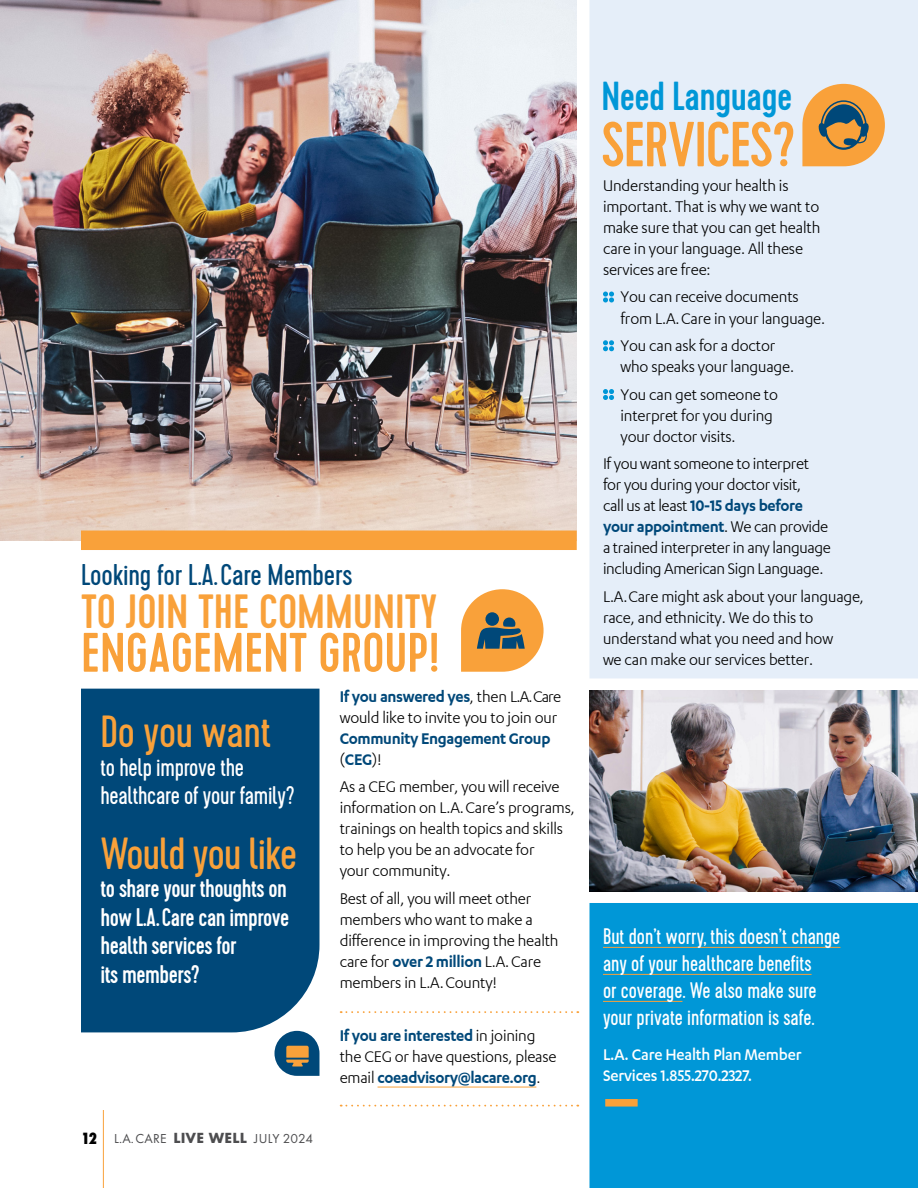
<style>
.page{position:relative;width:918px;height:1188px;background:#fff}
.page>*{position:absolute;margin:0;border:0;box-sizing:border-box;transform-origin:0 0}
.t1{font:500 63.6px "Cervo";letter-spacing:-.02em;color:#f9a13a}
.t2{font:500 55.5px "Cervo";color:#f9a13a}
.t3{font:500 48px "Cervo";color:#f9a13a}
.t4{font:45px "Cervo";letter-spacing:-.02em;color:#f9a13a}
.t5{font:500 40.5px "Cervo";letter-spacing:-.015em;color:#0097d7}
.t6{font:30px "Cervo";letter-spacing:-.005em;color:#004879}
.t7{font:500 25.5px/28.5px "Cervo";letter-spacing:-.02em;color:#fff;scale:.95 1}
.t8{font:25.5px/28.5px "Cervo";letter-spacing:-.01em;color:#fff;scale:.95 1}
.t9{font:22.5px/27px "Cervo";color:#fff;scale:.95 1}
.t10{font:18px/21px "Karbon";letter-spacing:-.01em;color:#000;scale:.95 1}
.t11{font:500 18px/21px "Karbon";letter-spacing:-.01em;color:#fff;scale:.95 1}
.t12{font:13.5px "Futura PT";letter-spacing:.02em;color:#4d4d4f}
.s1{font-family:"Futura";font-weight:800;font-stretch:condensed;font-size:15px;color:#000}
.s2{font-family:"Futura";font-weight:700}
.s3{font-weight:600;color:#004879}
</style>
<div class="page">
<div style="left:589px;top:0;width:329px;height:678px;background:#e5eef9"></div>
<hr style="left:103px;top:1110px;width:1px;height:78px;background:#f9a13a">
<div style="left:81px;top:689px;width:239px;height:343px;background:#004879"></div>
<div style="left:590px;top:903px;width:328px;height:285px;background:#0097d7"></div>
<svg style="left:341px;top:1011px;width:237px;height:2px"></svg>
<svg style="left:341px;top:1105px;width:237px;height:2px"></svg>
<img style="left:0;top:0;width:577px;height:540px">
<div style="left:81px;top:531px;width:496px;height:19px;background:#f9a13a"></div>
<hr style="left:378px;top:1087px;width:158px;height:1px;background:#f9a13a">
<img style="left:590px;top:690px;width:328px;height:201px">
<svg style="left:603px;top:292px;width:11px;height:10px"></svg>
<svg style="left:603px;top:340px;width:11px;height:11px"></svg>
<svg style="left:603px;top:389px;width:11px;height:11px"></svg>
<hr style="left:603px;top:947px;width:237px;height:1px;background:#f9a13a">
<hr style="left:603px;top:974px;width:209px;height:1px;background:#f9a13a">
<hr style="left:603px;top:1001px;width:79px;height:1px;background:#f9a13a">
<svg style="left:461px;top:589px;width:83px;height:83px"></svg>
<svg style="left:275px;top:1031px;width:45px;height:45px"></svg>
<svg style="left:802px;top:84px;width:83px;height:82px"></svg>
<div style="left:605px;top:1099px;width:33px;height:8px;background:#f9a13a"></div>
<h2 class="t6" style="left:81px;top:557px;width:273px">Looking for L.A. Care Members</h2>
<h2 class="t3" style="left:81px;top:583px;width:358px">TO JOIN THE COMMUNITY</h2>
<h2 class="t2" style="left:81px;top:620px;width:361px">ENGAGEMENT GROUP!</h2>
<p class="t4" style="left:100px;top:706px;width:172px">Do you want</p>
<p class="t8" style="left:100px;top:753px;width:206px">to help improve the healthcare of your family?</p>
<p class="t4" style="left:100px;top:827px;width:198px">Would you like</p>
<p class="t7" style="left:100px;top:875px;width:200px">to share your thoughts on how L.A. Care can improve health services for<br>its members?</p>
<p class="t12" style="left:81px;top:1131px;width:234px"><span class="s1">12</span> L.A. CARE <span class="s2">LIVE WELL</span> JULY 2024</p>
<p class="t10" style="left:340px;top:686px;width:234px"><span class="s3">If you answered yes</span>, then L.A. Care would like to invite you to join our<br><span class="s3">Community Engagement Group </span>(<span class="s3">CEG</span>)!</p>
<p class="t10" style="left:340px;top:776px;width:249px">As a CEG member, you will receive information on L.A. Care’s programs, trainings on health topics and skills to help you be an advocate for<br>your community.</p>
<p class="t10" style="left:340px;top:888px;width:232px">Best of all, you will meet other members who want to make a difference in improving the health care for <span class="s3">over 2 million</span> L.A. Care members in L.A. County!</p>
<p class="t10" style="left:340px;top:1025px;width:230px"><span class="s3">If you are interested</span> in joining the CEG or have questions, please email <span class="s3">coeadvisory@lacare.org</span>.</p>
<h2 class="t5" style="left:602px;top:72px;width:192px">Need Language</h2>
<h2 class="t1" style="left:602px;top:107px;width:196px">SERVICES?</h2>
<p class="t10" style="left:603px;top:175px;width:230px">Understanding your health is important. That is why we want to make sure that you can get health care in your language. All these services are free:</p>
<p class="t10" style="left:621px;top:287px;width:217px">You can receive documents from L.A. Care in your language.</p>
<p class="t10" style="left:621px;top:335px;width:184px">You can ask for a doctor who speaks your language.</p>
<p class="t10" style="left:621px;top:384px;width:167px">You can get someone to interpret for you during your doctor visits.</p>
<p class="t10" style="left:603px;top:453px;width:241px">If you want someone to interpret for you during your doctor visit,<br>call us at least <span class="s3">10-15 days before your appointment</span>. We can provide a trained interpreter in any language including American Sign Language.</p>
<p class="t10" style="left:603px;top:586px;width:276px">L.A. Care might ask about your language, race, and ethnicity. We do this to understand what you need and how<br>we can make our services better.</p>
<p class="t9" style="left:603px;top:924px;width:251px">But don’t worry, this doesn’t change any of your healthcare benefits<br>or coverage. We also make sure your private information is safe.</p>
<p class="t11" style="left:603px;top:1044px;width:211px">L.A. Care Health Plan Member<br>Services 1.855.270.2327.</p>
</div>
